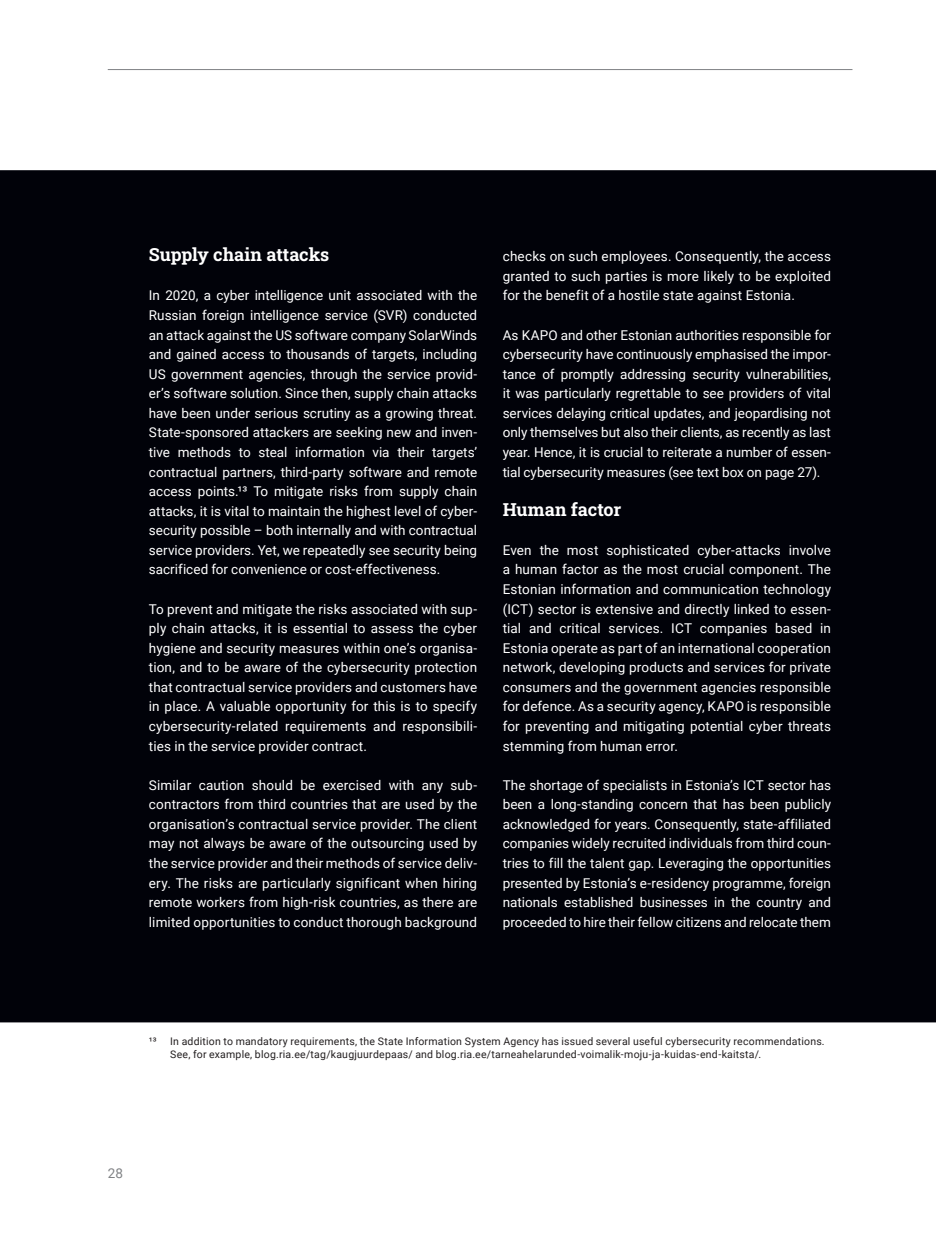
<style>
.page{position:relative;width:936px;height:1234px;background:#fff}
.page>*{position:absolute;margin:0;border:0;box-sizing:border-box;transform-origin:0 0}
.body{font:18px "Roboto Slab";letter-spacing:-.005em;color:#fff}
.body-2{font:13.5px/19.5px "Roboto";letter-spacing:.005em;color:#fff;text-align:justify}
.t1{font:13.5px "Roboto";color:#808285}
.body-3{font:10.5px/12.6px "Roboto";letter-spacing:.02em;color:#231f20}
</style>
<div class="page">
<hr style="left:108px;top:69px;width:744px;height:1px;background:#808285">
<div style="left:0;top:170px;width:935px;height:852px;background:#010209"></div>
<p class="body" style="left:149px;top:242px;width:182px">Supply chain attacks</p>
<p class="body-2" style="left:149px;top:285px;width:330px">In 2020, a cyber intelligence unit associated with the Russian foreign intelligence service (SVR) conducted an attack against the US software company SolarWinds and gained access to thousands of targets, including US government agencies, through the service provid&shy;er’s software solution. Since then, supply chain attacks have been under serious scrutiny as a growing threat.<br>State-sponsored attackers are seeking new and inven&shy;tive methods to steal information via their targets’ contractual partners, third-party software and remote access points.¹³ To mitigate risks from supply chain attacks, it is vital to maintain the highest level of cyber&shy;security possible – both internally and with contractual service providers. Yet, we repeatedly see security being sacrificed for convenience or cost-effectiveness.</p>
<p class="body-2" style="left:149px;top:598px;width:330px">To prevent and mitigate the risks associated with sup&shy;ply chain attacks, it is essential to assess the cyber hygiene and security measures within one’s organisa&shy;tion, and to be aware of the cybersecurity protection that contractual service providers and customers have in place. A valuable opportunity for this is to specify cybersecurity-related requirements and responsibili&shy;ties in the service provider contract.</p>
<p class="body-2" style="left:149px;top:774px;width:330px">Similar caution should be exercised with any sub&shy;contractors from third countries that are used by the organisation’s contractual service provider. The client may not always be aware of the outsourcing used by the service provider and their methods of service deliv&shy;ery. The risks are particularly significant when hiring remote workers from high-risk countries, as there are limited opportunities to conduct thorough background</p>
<p class="body-2" style="left:502px;top:246px;width:330px">checks on such employees. Consequently, the access granted to such parties is more likely to be exploited for the benefit of a hostile state against Estonia.</p>
<p class="body-2" style="left:502px;top:324px;width:330px">As KAPO and other Estonian authorities responsible for cybersecurity have continuously emphasised the impor&shy;tance of promptly addressing security vulnerabilities, it was particularly regrettable to see providers of vital services delaying critical updates, and jeopardising not only themselves but also their clients, as recently as last year. Hence, it is crucial to reiterate a number of essen&shy;tial cybersecurity measures (see text box on page 27).</p>
<p class="body" style="left:502px;top:496px;width:120px">Human factor</p>
<p class="body-2" style="left:502px;top:539px;width:330px">Even the most sophisticated cyber-attacks involve a human factor as the most crucial component. The Estonian information and communication technology (ICT) sector is extensive and directly linked to essen&shy;tial and critical services. ICT companies based in Estonia operate as part of an international cooperation network, developing products and services for private consumers and the government agencies responsible for defence. As a security agency, KAPO is responsible for preventing and mitigating potential cyber threats stemming from human error.</p>
<p class="body-2" style="left:502px;top:774px;width:330px">The shortage of specialists in Estonia’s ICT sector has been a long-standing concern that has been publicly acknowledged for years. Consequently, state-affiliated companies widely recruited individuals from third coun&shy;tries to fill the talent gap. Leveraging the opportunities presented by Estonia’s e-residency programme, foreign nationals established businesses in the country and proceeded to hire their fellow citizens and relocate them</p>
<p class="body-3" style="left:149px;top:1034px;width:9px">¹³</p>
<p class="body-3" style="left:170px;top:1034px;width:656px">In addition to mandatory requirements, the State Information System Agency has issued several useful cybersecurity recommendations.<br>See, for example, blog.ria.ee/tag/kaugjuurdepaas/ and blog.ria.ee/tarneahelarunded-voimalik-moju-ja-kuidas-end-kaitsta/.</p>
<p class="t1" style="left:108px;top:1163px;width:17px">28</p>
</div>
